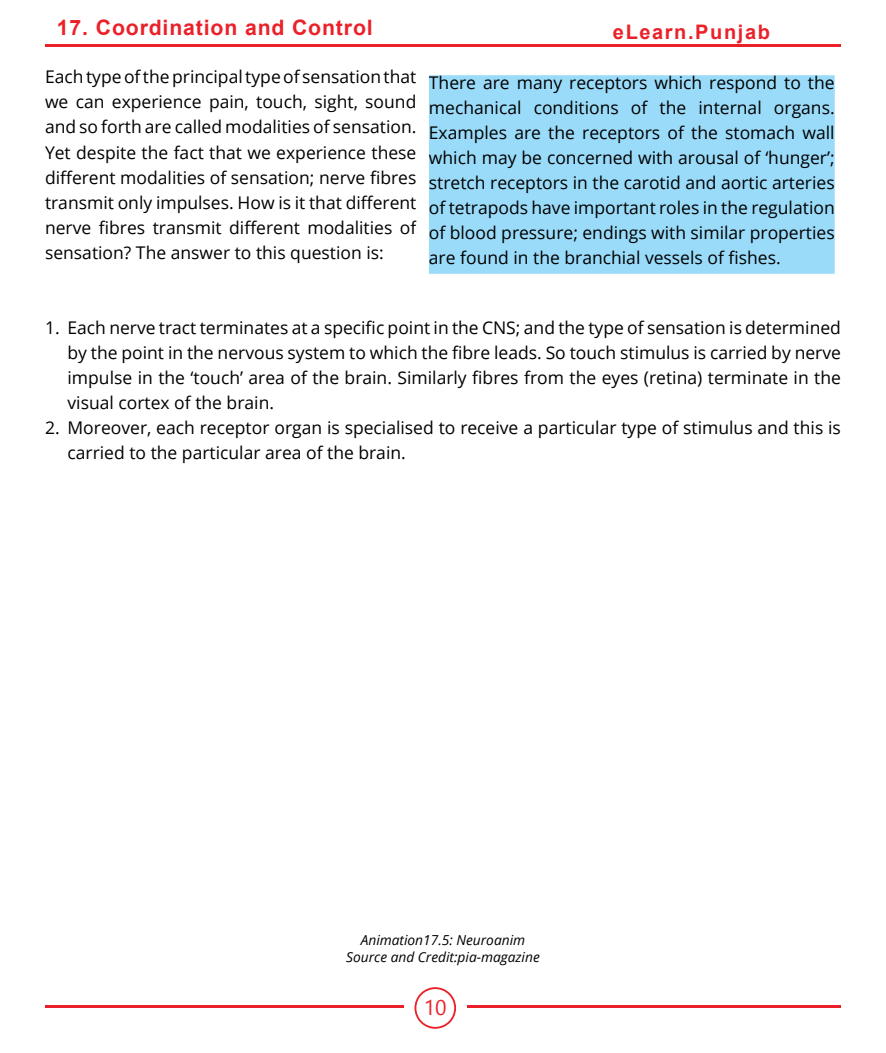
<style>
.page{position:relative;width:886px;height:1053px;background:#fff}
.page>*{position:absolute;margin:0;border:0;box-sizing:border-box;transform-origin:0 0}
.t1{font:700 21.25px "Arial";letter-spacing:.04em;color:#eb212a}
.t2{font:21.25px "Segoe UI";color:#eb212a}
.t3{font:700 20px "Arial";letter-spacing:.08em;color:#eb212a}
.t4{font:17.5px/25px "Open Sans";color:#000;text-align:justify}
.t5{font:italic 13.75px/17.5px "Open Sans";color:#000;text-align:center}
</style>
<div class="page">
<hr style="left:45px;top:1005px;width:359px;height:2px;background:#eb212a">
<hr style="left:467px;top:1005px;width:374px;height:2px;background:#eb212a">
<svg style="left:414px;top:987px;width:42px;height:41px"></svg>
<div style="left:416px;top:988px;width:38px;height:38px;background:#fff;border-radius:50%"></div>
<hr style="left:45px;top:45px;width:796px;height:2px;background:#eb212a">
<div style="left:423px;top:69px;width:418px;height:211px;background:#9adbf9"></div>
<div style="left:416px;top:63px;width:431px;height:223px;border:12px solid #fff"></div>
<p class="t1" style="left:57px;top:12px;width:317px">17. Coordination and Control</p>
<p class="t3" style="left:613px;top:18px;width:159px">eLearn.Punjab</p>
<p class="t4" style="left:45px;top:64px;width:373px">Each type of the principal type of sensation that we can experience pain, touch, sight, sound and so forth are called modalities of sensation.<br>Yet despite the fact that we experience these different modalities of sensation; nerve fibres transmit only impulses. How is it that different nerve fibres transmit different modalities of sensation? The answer to this question is:</p>
<p class="t4" style="left:429px;top:69px;width:407px">There are many receptors which respond to the mechanical conditions of the internal organs.<br>Examples are the receptors of the stomach wall which may be concerned with arousal of ‘hunger’; stretch receptors in the carotid and aortic arteries of tetrapods have important roles in the regulation of blood pressure; endings with similar properties are found in the branchial vessels of fishes.</p>
<p class="t4" style="left:68px;top:314px;width:775px;text-indent:-23px">1. Each nerve tract terminates at a specific point in the CNS; and the type of sensation is determined by the point in the nervous system to which the fibre leads. So touch stimulus is carried by nerve impulse in the ‘touch’ area of the brain. Similarly fibres from the eyes (retina) terminate in the visual cortex of the brain.</p>
<p class="t4" style="left:68px;top:414px;width:775px;text-indent:-23px">2. Moreover, each receptor organ is specialised to receive a particular type of stimulus and this is carried to the particular area of the brain.</p>
<p class="t5" style="left:346px;top:930px;width:195px">Animation17.5: Neuroanim<br>Source and Credit:pia-magazine</p>
<p class="t2" style="left:424px;top:990px;width:24px">10</p>
</div>
